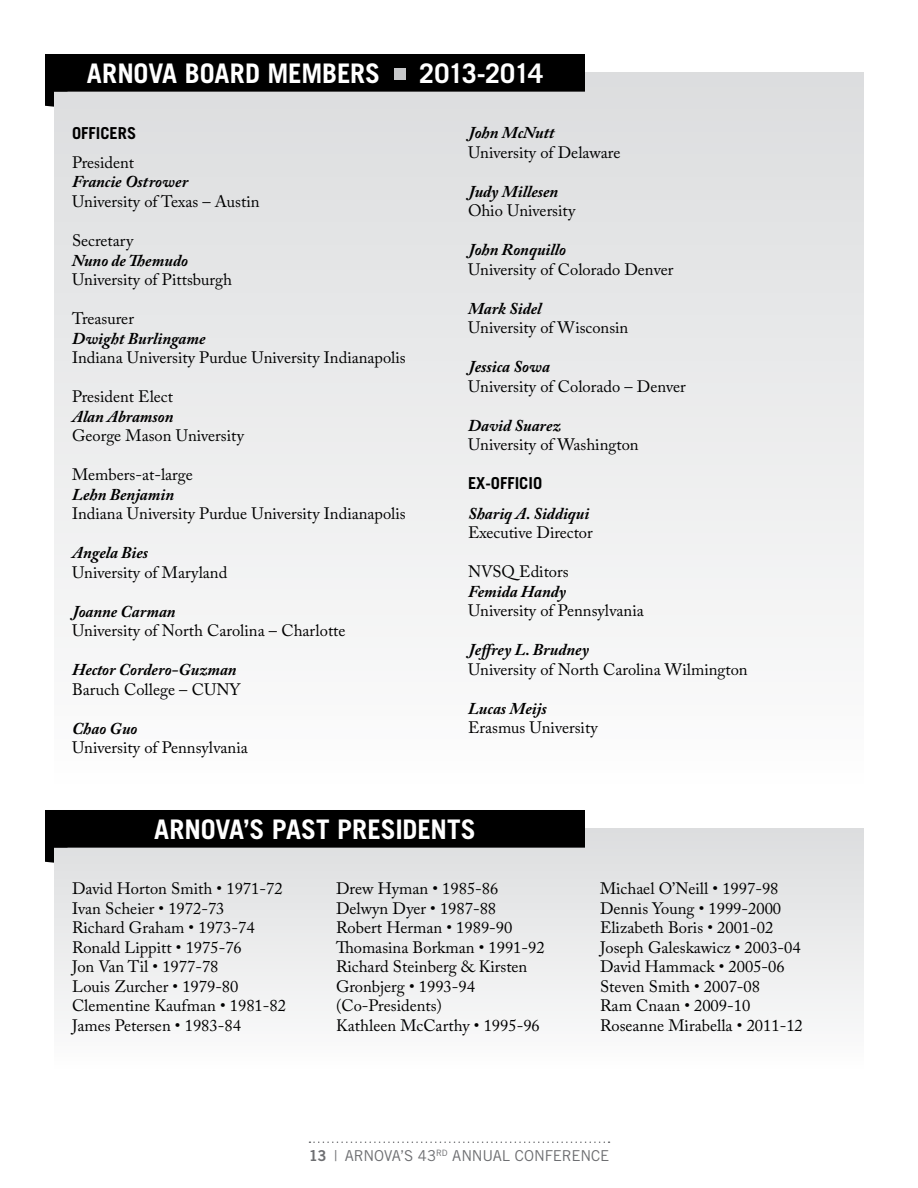
<style>
.page{position:relative;width:918px;height:1188px;background:#fff}
.page>*{position:absolute;margin:0;border:0;box-sizing:border-box;transform-origin:0 0}
.t1{font:700 27px "Trade Gothic";letter-spacing:-.005em;color:#fff}
.t2{font:700 27px "Trade Gothic";letter-spacing:-.035em;color:#fff}
.t3{font:16.5px/19.5px "Adobe Caslon Pro";color:#000}
.t4{font:italic 700 16.5px "Adobe Caslon Pro";color:#000}
.t5{font:700 16.5px "Trade Gothic";color:#000}
.t6{font:15px "Trade Gothic";letter-spacing:-.01em;color:#6d6e71}
.s1{font-family:"Trade Gothic Bold Two"}
</style>
<div class="page">
<svg style="left:309px;top:1142px;width:301px;height:1px"></svg>
<div style="left:54px;top:828px;width:810px;height:243px;background:linear-gradient(to bottom,#dbddde,#fdfdfd)"></div>
<svg style="left:45px;top:810px;width:540px;height:53px;background:#3f3f40"></svg>
<div style="left:54px;top:72px;width:810px;height:720px;background:linear-gradient(to bottom,#dbddde,#fdfdfd)"></div>
<svg style="left:45px;top:54px;width:540px;height:53px;background:#3f3f40"></svg>
<div style="left:394px;top:68px;width:12px;height:12px;background:#c7c8ca"></div>
<h1 class="t1" style="left:87px;top:57px;width:295px">ARNOVA BOARD MEMBERS</h1>
<h1 class="t2" style="left:419px;top:57px;width:125px">2013-2014</h1>
<p class="t5" style="left:72px;top:123px;width:66px">OFFICERS</p>
<p class="t3" style="left:72px;top:153px;width:64px">President</p>
<p class="t4" style="left:72px;top:172px;width:118px">Francie Ostrower</p>
<p class="t3" style="left:72px;top:192px;width:189px">University of Texas – Austin</p>
<p class="t3" style="left:72px;top:231px;width:63px">Secretary</p>
<p class="t4" style="left:72px;top:250px;width:117px">Nuno de Themudo</p>
<p class="t3" style="left:72px;top:270px;width:162px">University of Pittsburgh</p>
<p class="t3" style="left:72px;top:309px;width:63px">Treasurer</p>
<p class="t4" style="left:72px;top:328px;width:135px">Dwight Burlingame</p>
<p class="t3" style="left:72px;top:348px;width:335px">Indiana University Purdue University Indianapolis</p>
<p class="t3" style="left:72px;top:387px;width:102px">President Elect</p>
<p class="t4" style="left:72px;top:406px;width:103px">Alan Abramson</p>
<p class="t3" style="left:72px;top:426px;width:173px">George Mason University</p>
<p class="t3" style="left:72px;top:465px;width:122px">Members-at-large</p>
<p class="t4" style="left:72px;top:484px;width:104px">Lehn Benjamin</p>
<p class="t3" style="left:72px;top:504px;width:335px">Indiana University Purdue University Indianapolis</p>
<p class="t4" style="left:72px;top:543px;width:78px">Angela Bies</p>
<p class="t3" style="left:72px;top:562px;width:157px">University of Maryland</p>
<p class="t4" style="left:72px;top:601px;width:105px">Joanne Carman</p>
<p class="t3" style="left:72px;top:621px;width:275px">University of North Carolina – Charlotte</p>
<p class="t4" style="left:72px;top:660px;width:166px">Hector Cordero-Guzman</p>
<p class="t3" style="left:72px;top:679px;width:170px">Baruch College – CUNY</p>
<p class="t4" style="left:72px;top:718px;width:67px">Chao Guo</p>
<p class="t3" style="left:72px;top:738px;width:177px">University of Pennsylvania</p>
<p class="t4" style="left:468px;top:123px;width:88px">John McNutt</p>
<p class="t3" style="left:468px;top:142px;width:154px">University of Delaware</p>
<p class="t4" style="left:468px;top:181px;width:92px">Judy Millesen</p>
<p class="t3" style="left:468px;top:201px;width:109px">Ohio University</p>
<p class="t4" style="left:468px;top:240px;width:99px">John Ronquillo</p>
<p class="t3" style="left:468px;top:259px;width:207px">University of Colorado Denver</p>
<p class="t4" style="left:468px;top:298px;width:75px">Mark Sidel</p>
<p class="t3" style="left:468px;top:318px;width:162px">University of Wisconsin</p>
<p class="t4" style="left:468px;top:357px;width:83px">Jessica Sowa</p>
<p class="t3" style="left:468px;top:376px;width:219px">University of Colorado – Denver</p>
<p class="t4" style="left:468px;top:415px;width:94px">David Suarez</p>
<p class="t3" style="left:468px;top:435px;width:172px">University of Washington</p>
<p class="t5" style="left:468px;top:473px;width:76px">EX-OFFICIO</p>
<p class="t4" style="left:468px;top:503px;width:123px">Shariq A. Siddiqui</p>
<p class="t3" style="left:468px;top:523px;width:126px">Executive Director</p>
<p class="t3" style="left:468px;top:562px;width:102px">NVSQ Editors</p>
<p class="t4" style="left:468px;top:581px;width:100px">Femida Handy</p>
<p class="t3" style="left:468px;top:601px;width:177px">University of Pennsylvania</p>
<p class="t4" style="left:468px;top:640px;width:123px">Jeffrey L. Brudney</p>
<p class="t3" style="left:468px;top:659px;width:281px">University of North Carolina Wilmington</p>
<p class="t4" style="left:468px;top:698px;width:80px">Lucas Meijs</p>
<p class="t3" style="left:468px;top:718px;width:131px">Erasmus University</p>
<h1 class="t1" style="left:154px;top:813px;width:323px">ARNOVA’S PAST PRESIDENTS</h1>
<p class="t3" style="left:72px;top:879px;width:216px">David Horton Smith • 1971-72<br>Ivan Scheier • 1972-73<br>Richard Graham • 1973-74<br>Ronald Lippitt • 1975-76<br>Jon Van Til • 1977-78<br>Louis Zurcher • 1979-80<br>Clementine Kaufman • 1981-82<br>James Petersen • 1983-84</p>
<p class="t3" style="left:336px;top:879px;width:210px">Drew Hyman • 1985-86<br>Delwyn Dyer • 1987-88<br>Robert Herman • 1989-90<br>Thomasina Borkman • 1991-92<br>Richard Steinberg &amp; Kirsten<br>Gronbjerg • 1993-94 (Co-Presidents)<br>Kathleen McCarthy • 1995-96</p>
<p class="t3" style="left:600px;top:879px;width:204px">Michael O’Neill • 1997-98<br>Dennis Young • 1999-2000<br>Elizabeth Boris • 2001-02<br>Joseph Galeskawicz • 2003-04<br>David Hammack • 2005-06<br>Steven Smith • 2007-08<br>Ram Cnaan • 2009-10<br>Roseanne Mirabella • 2011-12</p>
<p class="t6" style="left:309px;top:1147px;width:302px"><span class="s1">13</span> | ARNOVA’S 43<sup>RD</sup> ANNUAL CONFERENCE</p>
</div>
